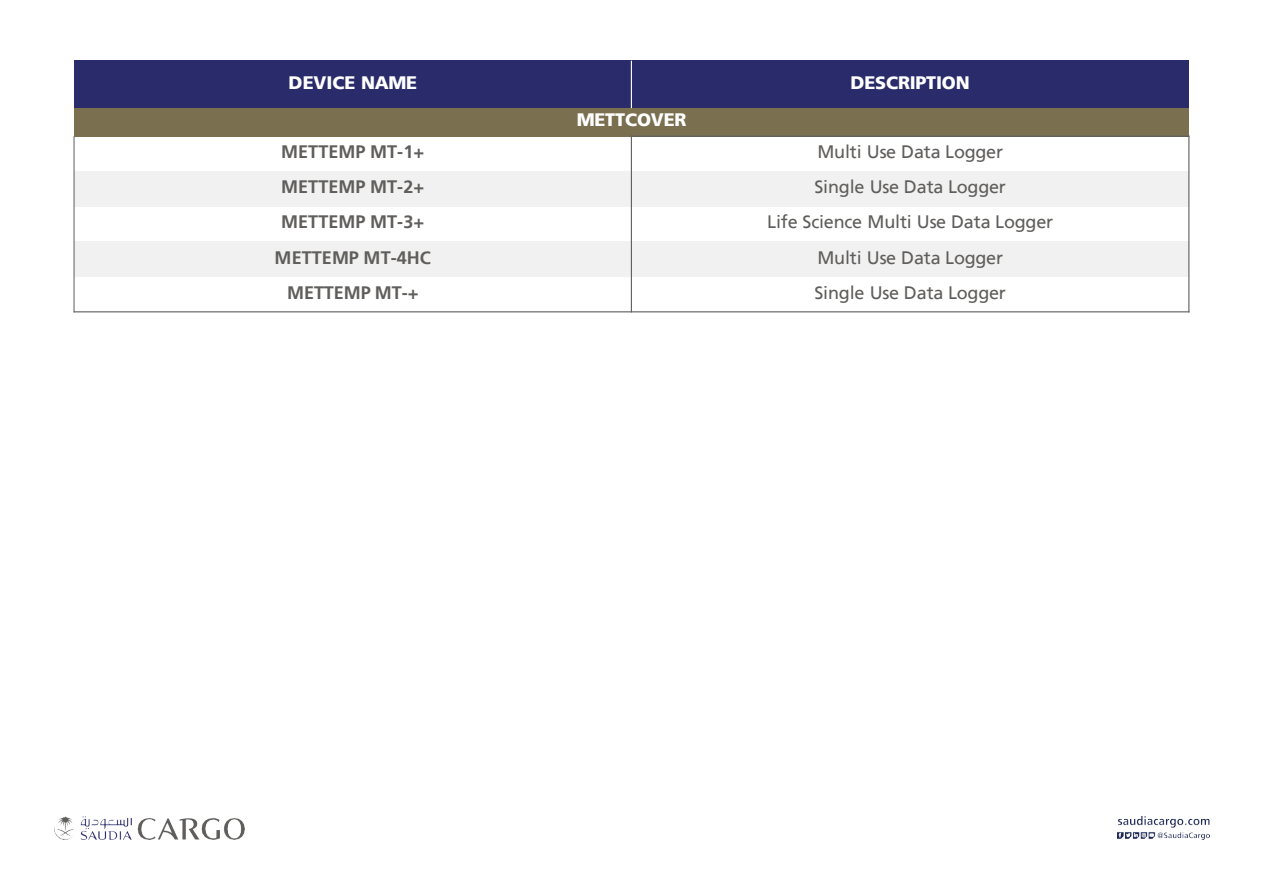
<style>
.page{position:relative;width:1264px;height:894px;background:#fff}
.page>*{position:absolute;margin:0;border:0;box-sizing:border-box;transform-origin:0 0}
.t1{font:18px "Frutiger LT Arabic 55 Roman";letter-spacing:-.01em;color:#5f5e5c}
.t2{font:700 18px "Frutiger LT Arabic 65";letter-spacing:.005em;color:#5f5e5c}
.t3{font:900 18px "Frutiger LT Arabic 75";letter-spacing:-.01em;color:#fff}
</style>
<div class="page">
<img style="left:1117px;top:816px;width:92px;height:23px">
<img style="left:54px;top:816px;width:190px;height:23px">
<div style="left:74px;top:61px;width:557px;height:47px;background:#2a2b6a"></div>
<div style="left:631px;top:61px;width:557px;height:47px;background:#2a2b6a"></div>
<div style="left:74px;top:108px;width:1114px;height:28px;background:#7a6f4f"></div>
<div style="left:74px;top:171px;width:557px;height:35px;background:#f1f1f1"></div>
<div style="left:631px;top:171px;width:557px;height:35px;background:#f1f1f1"></div>
<div style="left:74px;top:241px;width:557px;height:36px;background:#f1f1f1"></div>
<div style="left:631px;top:241px;width:557px;height:36px;background:#f1f1f1"></div>
<hr style="left:630px;top:61px;width:1px;height:47px;background:#fff">
<hr style="left:630px;top:136px;width:1px;height:176px;background:#5f5e5c">
<hr style="left:630px;top:136px;width:559px;height:1px;background:#5f5e5c">
<hr style="left:74px;top:136px;width:1px;height:176px;background:#5f5e5c">
<hr style="left:1187px;top:136px;width:2px;height:176px;background:#5f5e5c">
<hr style="left:74px;top:311px;width:1115px;height:1px;background:#5f5e5c">
<p class="t3" style="left:288px;top:72px;width:130px">DEVICE NAME</p>
<p class="t3" style="left:850px;top:72px;width:121px">DESCRIPTION</p>
<p class="t3" style="left:576px;top:109px;width:111px">METTCOVER</p>
<p class="t2" style="left:281px;top:137px;width:145px">METTEMP MT-1+</p>
<p class="t1" style="left:817px;top:138px;width:187px">Multi Use Data Logger</p>
<p class="t2" style="left:281px;top:172px;width:145px">METTEMP MT-2+</p>
<p class="t1" style="left:814px;top:173px;width:193px">Single Use Data Logger</p>
<p class="t2" style="left:281px;top:207px;width:145px">METTEMP MT-3+</p>
<p class="t1" style="left:767px;top:208px;width:287px">Life Science Multi Use Data Logger</p>
<p class="t2" style="left:274px;top:242px;width:158px">METTEMP MT-4HC</p>
<p class="t1" style="left:817px;top:243px;width:187px">Multi Use Data Logger</p>
<p class="t2" style="left:287px;top:278px;width:133px">METTEMP MT-+</p>
<p class="t1" style="left:814px;top:278px;width:193px">Single Use Data Logger</p>
</div>
